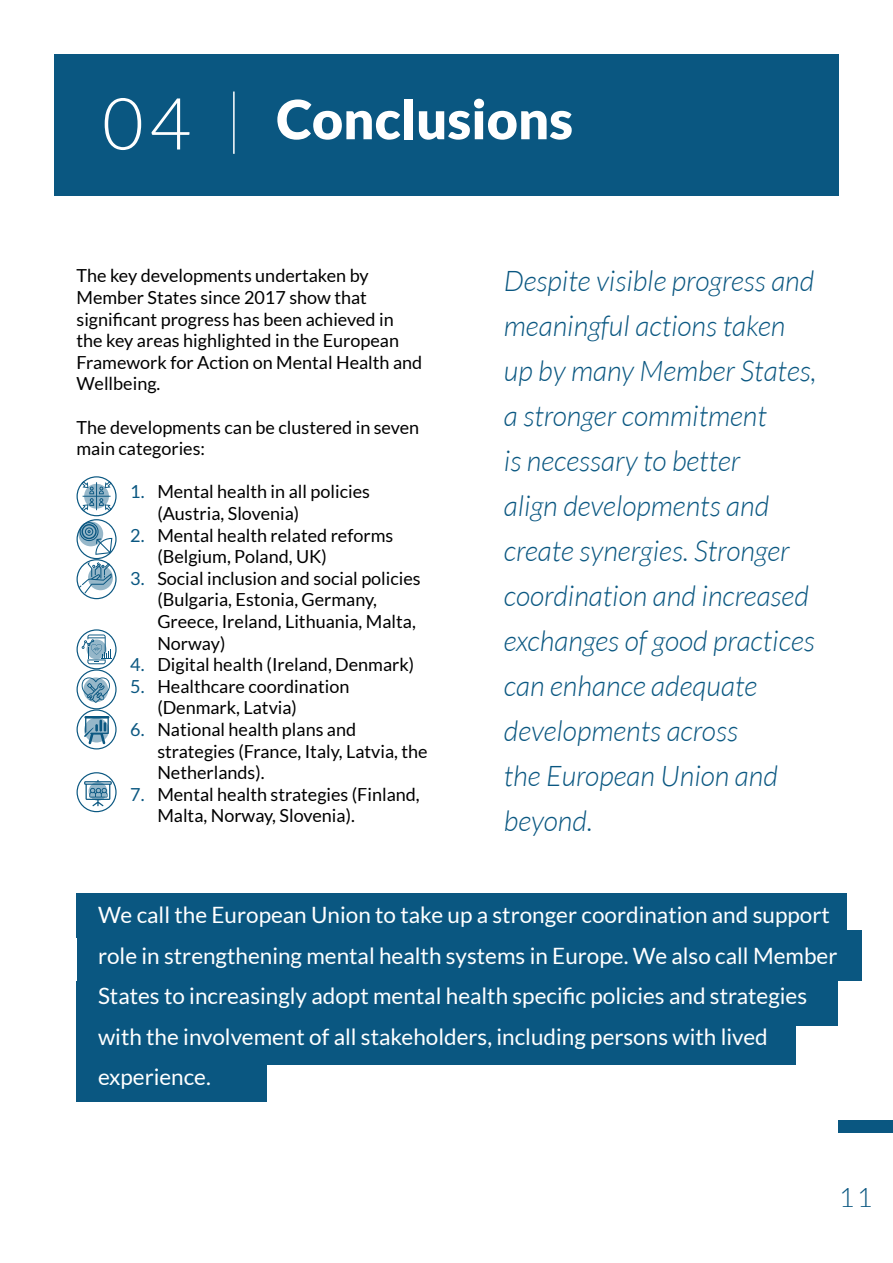
<style>
.page{position:relative;width:893px;height:1263px;background:#fff}
.page>*{position:absolute;margin:0;border:0;box-sizing:border-box;transform-origin:0 0}
.t1{font:900 54px "Lato";color:#fff}
.t2{font:italic 300 28.5px/45px "Lato";color:#0a5781}
.t3{font:300 27px "Lato";color:#0a5781}
.t4{font:22.5px/40.5px "Lato";color:#fff}
.t5{font:18px/21.6px "Lato";color:#000}
.s1{font-weight:300;font-size:72px}
.s2{color:#0a5781}
</style>
<div class="page">
<div style="left:54px;top:54px;width:785px;height:142px;background:#0a5781"></div>
<hr style="left:233px;top:92px;width:2px;height:62px;background:#fff">
<div style="left:77px;top:893px;width:770px;height:44px;background:#0a5781"></div>
<div style="left:77px;top:1057px;width:190px;height:44px;background:#0a5781"></div>
<div style="left:77px;top:1020px;width:719px;height:45px;background:#0a5781"></div>
<div style="left:77px;top:981px;width:761px;height:44px;background:#0a5781"></div>
<div style="left:77px;top:930px;width:784px;height:51px;background:#0a5781"></div>
<div style="left:839px;top:1120px;width:54px;height:13px;background:#0a5781"></div>
<svg style="left:81px;top:481px;width:31px;height:30px"></svg>
<div style="left:77px;top:476px;width:40px;height:40px;border:1px solid #0a5781;border-radius:50%"></div>
<svg style="left:84px;top:484px;width:25px;height:25px"></svg>
<div style="left:77px;top:559px;width:40px;height:40px;border:1px solid #0a5781;border-radius:50%"></div>
<svg style="left:79px;top:562px;width:33px;height:31px"></svg>
<svg style="left:88px;top:565px;width:25px;height:25px"></svg>
<div style="left:77px;top:519px;width:40px;height:40px;border:1px solid #0a5781;border-radius:50%"></div>
<svg style="left:80px;top:522px;width:32px;height:33px"></svg>
<svg style="left:78px;top:521px;width:25px;height:25px"></svg>
<div style="left:77px;top:709px;width:40px;height:40px;border:1px solid #0a5781;border-radius:50%"></div>
<svg style="left:84px;top:716px;width:25px;height:28px"></svg>
<svg style="left:84px;top:718px;width:25px;height:24px"></svg>
<div style="left:77px;top:629px;width:40px;height:40px;border:1px solid #0a5781;border-radius:50%"></div>
<svg style="left:82px;top:634px;width:29px;height:30px"></svg>
<div style="left:77px;top:669px;width:40px;height:40px;border:1px solid #0a5781;border-radius:50%"></div>
<svg style="left:82px;top:677px;width:28px;height:26px"></svg>
<svg style="left:83px;top:677px;width:25px;height:25px"></svg>
<div style="left:77px;top:772px;width:40px;height:40px;border:1px solid #0a5781;border-radius:50%"></div>
<svg style="left:84px;top:780px;width:28px;height:26px"></svg>
<h1 class="t1" style="left:102px;top:88px;width:472px"><span class="s1">04</span> Conclusions</h1>
<p class="t5" style="left:77px;top:265px;width:347px">The key developments undertaken by Member States since 2017 show that significant progress has been achieved in the key areas highlighted in the European Framework for Action on Mental Health and Wellbeing.</p>
<p class="t5" style="left:77px;top:416px;width:344px">The developments can be clustered in seven main categories:</p>
<p class="t5" style="left:157px;top:481px;width:214px;text-indent:-27px"><span class="s2">1.</span> Mental health in all policies (Austria, Slovenia)</p>
<p class="t5" style="left:157px;top:524px;width:237px;text-indent:-27px"><span class="s2">2.</span> Mental health related reforms (Belgium, Poland, UK)</p>
<p class="t5" style="left:157px;top:567px;width:265px;text-indent:-27px"><span class="s2">3.</span> Social inclusion and social policies (Bulgaria, Estonia, Germany,<br>Greece, Ireland, Lithuania, Malta,<br>Norway)</p>
<p class="t5" style="left:130px;top:654px;width:285px"><span class="s2">4.</span> Digital health (Ireland, Denmark)</p>
<p class="t5" style="left:157px;top:675px;width:194px;text-indent:-27px"><span class="s2">5.</span> Healthcare coordination (Denmark, Latvia)</p>
<p class="t5" style="left:157px;top:719px;width:272px;text-indent:-27px"><span class="s2">6.</span> National health plans and strategies (France, Italy, Latvia, the<br>Netherlands).</p>
<p class="t5" style="left:157px;top:783px;width:264px;text-indent:-27px"><span class="s2">7.</span> Mental health strategies (Finland,<br>Malta, Norway, Slovenia).</p>
<p class="t2" style="left:504px;top:259px;width:314px">Despite visible progress and meaningful actions taken up by many Member States, a stronger commitment<br>is necessary to better<br>align developments and create synergies. Stronger coordination and increased exchanges of good practices can enhance adequate developments across<br>the European Union and beyond.</p>
<p class="t4" style="left:98px;top:895px;width:741px">We call the European Union to take up a stronger coordination and support role in strengthening mental health systems in Europe. We also call Member States to increasingly adopt mental health specific policies and strategies with the involvement of all stakeholders, including persons with lived experience.</p>
<h3 class="t3" style="left:839px;top:1183px;width:35px">11</h3>
</div>
